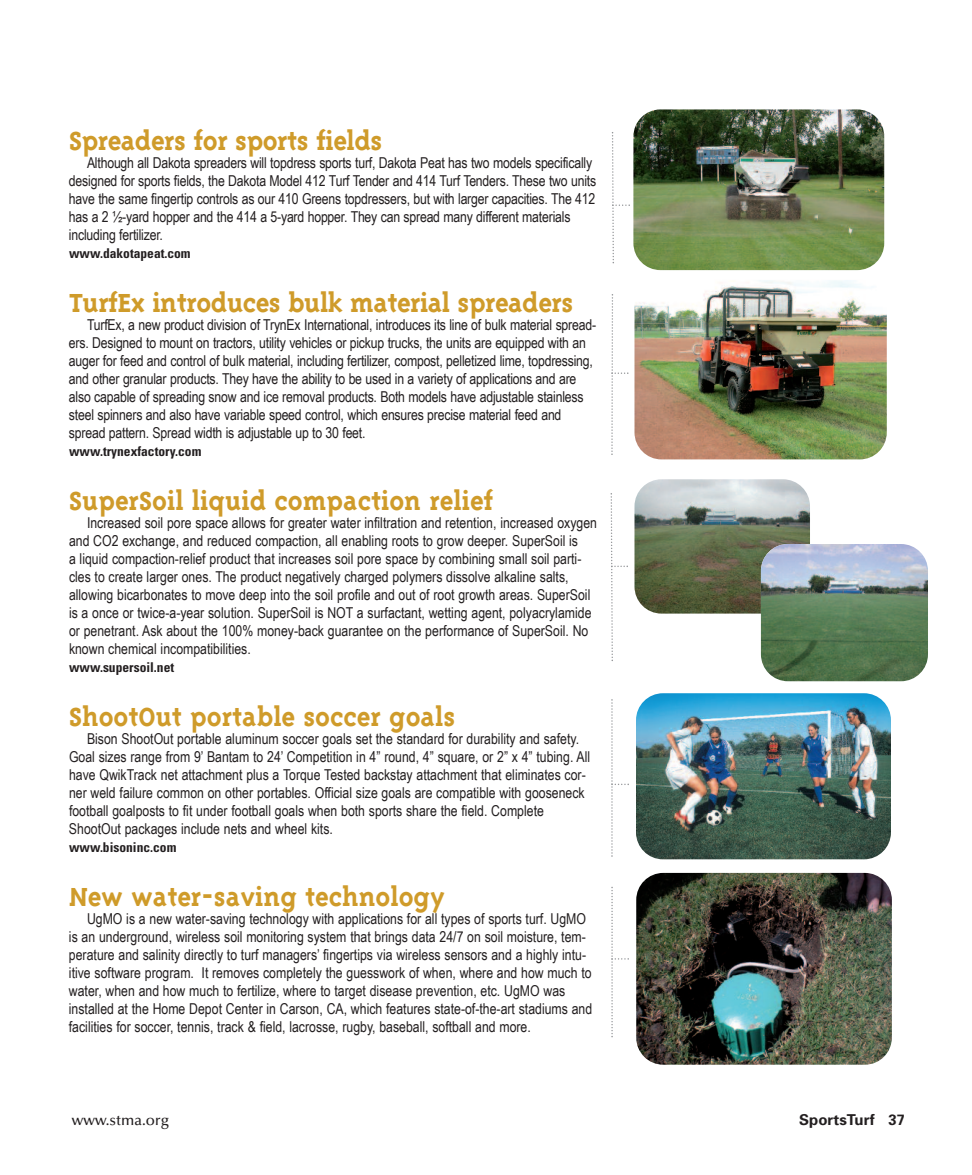
<style>
.page{position:relative;width:972px;height:1175px;background:#fff}
.page>*{position:absolute;margin:0;border:0;box-sizing:border-box;transform-origin:0 0}
.t1{font:700 30px "Triplex Serif";color:#cf9b2a}
.t2{font:15px/18px "Arial Narrow";color:#231f20}
.t3{font:500 15px "Optima";color:#231f20}
.t4{font:700 15px "Univers";color:#231f20}
.t5{font:700 condensed 13.5px "Univers";color:#231f20}
</style>
<div class="page">
<img style="left:633px;top:109px;width:251px;height:161px;border-radius:27px">
<img style="left:634px;top:280px;width:253px;height:179px;border-radius:27px">
<img style="left:634px;top:479px;width:176px;height:134px;border-radius:27px">
<img style="left:636px;top:693px;width:255px;height:166px;border-radius:27px">
<img style="left:636px;top:873px;width:256px;height:191px;border-radius:27px">
<img style="left:761px;top:544px;width:167px;height:137px;border-radius:27px">
<svg style="left:611px;top:132px;width:19px;height:131px"></svg>
<svg style="left:611px;top:294px;width:18px;height:161px"></svg>
<svg style="left:610px;top:493px;width:18px;height:168px"></svg>
<svg style="left:611px;top:699px;width:18px;height:157px"></svg>
<svg style="left:611px;top:886px;width:18px;height:151px"></svg>
<p class="t1" style="left:69px;top:122px;width:315px">Spreaders for sports fields</p>
<p class="t2" style="left:69px;top:153px;width:529px;text-indent:18px">Although all Dakota spreaders will topdress sports turf, Dakota Peat has two models specifically designed for sports fields, the Dakota Model 412 Turf Tender and 414 Turf Tenders. These two units have the same fingertip controls as our 410 Greens topdressers, but with larger capacities. The 412 has a 2 ½-yard hopper and the 414 a 5-yard hopper. They can spread many different materials including fertilizer.</p>
<p class="t5" style="left:69px;top:248px;width:123px">www.dakotapeat.com</p>
<p class="t1" style="left:69px;top:284px;width:506px">TurfEx introduces bulk material spreaders</p>
<p class="t2" style="left:69px;top:315px;width:529px;text-indent:18px">TurfEx, a new product division of TrynEx International, introduces its line of bulk material spread&shy;ers. Designed to mount on tractors, utility vehicles or pickup trucks, the units are equipped with an auger for feed and control of bulk material, including fertilizer, compost, pelletized lime, topdressing, and other granular products. They have the ability to be used in a variety of applications and are also capable of spreading snow and ice removal products. Both models have adjustable stainless steel spinners and also have variable speed control, which ensures precise material feed and spread pattern. Spread width is adjustable up to 30 feet.</p>
<p class="t5" style="left:69px;top:446px;width:134px">www.trynexfactory.com</p>
<p class="t1" style="left:69px;top:482px;width:426px">SuperSoil liquid compaction relief</p>
<p class="t2" style="left:69px;top:513px;width:530px;text-indent:18px">Increased soil pore space allows for greater water infiltration and retention, increased oxygen and CO2 exchange, and reduced compaction, all enabling roots to grow deeper. SuperSoil is<br>a liquid compaction-relief product that increases soil pore space by combining small soil parti&shy;cles to create larger ones. The product negatively charged polymers dissolve alkaline salts, allowing bicarbonates to move deep into the soil profile and out of root growth areas. SuperSoil is a once or twice-a-year solution. SuperSoil is NOT a surfactant, wetting agent, polyacrylamide or penetrant. Ask about the 100% money-back guarantee on the performance of SuperSoil. No known chemical incompatibilities.</p>
<p class="t5" style="left:69px;top:662px;width:107px">www.supersoil.net</p>
<p class="t1" style="left:69px;top:698px;width:388px">ShootOut portable soccer goals</p>
<p class="t2" style="left:69px;top:729px;width:523px;text-indent:18px">Bison ShootOut portable aluminum soccer goals set the standard for durability and safety.<br>Goal sizes range from 9’ Bantam to 24’ Competition in 4” round, 4” square, or 2” x 4” tubing. All have QwikTrack net attachment plus a Torque Tested backstay attachment that eliminates cor&shy;ner weld failure common on other portables. Official size goals are compatible with gooseneck football goalposts to fit under football goals when both sports share the field. Complete ShootOut packages include nets and wheel kits.</p>
<p class="t5" style="left:69px;top:842px;width:109px">www.bisoninc.com</p>
<p class="t1" style="left:69px;top:878px;width:377px">New water-saving technology</p>
<p class="t2" style="left:69px;top:909px;width:525px;text-indent:18px">UgMO is a new water-saving technology with applications for all types of sports turf. UgMO is an underground, wireless soil monitoring system that brings data 24/7 on soil moisture, tem&shy;perature and salinity directly to turf managers’ fingertips via wireless sensors and a highly intu&shy;itive software program. It removes completely the guesswork of when, where and how much to water, when and how much to fertilize, where to target disease prevention, etc. UgMO was installed at the Home Depot Center in Carson, CA, which features state-of-the-art stadiums and facilities for soccer, tennis, track &amp; field, lacrosse, rugby, baseball, softball and more.</p>
<p class="t3" style="left:72px;top:1114px;width:99px">www.stma.org</p>
<p class="t4" style="left:799px;top:1113px;width:107px">SportsTurf 37</p>
</div>
